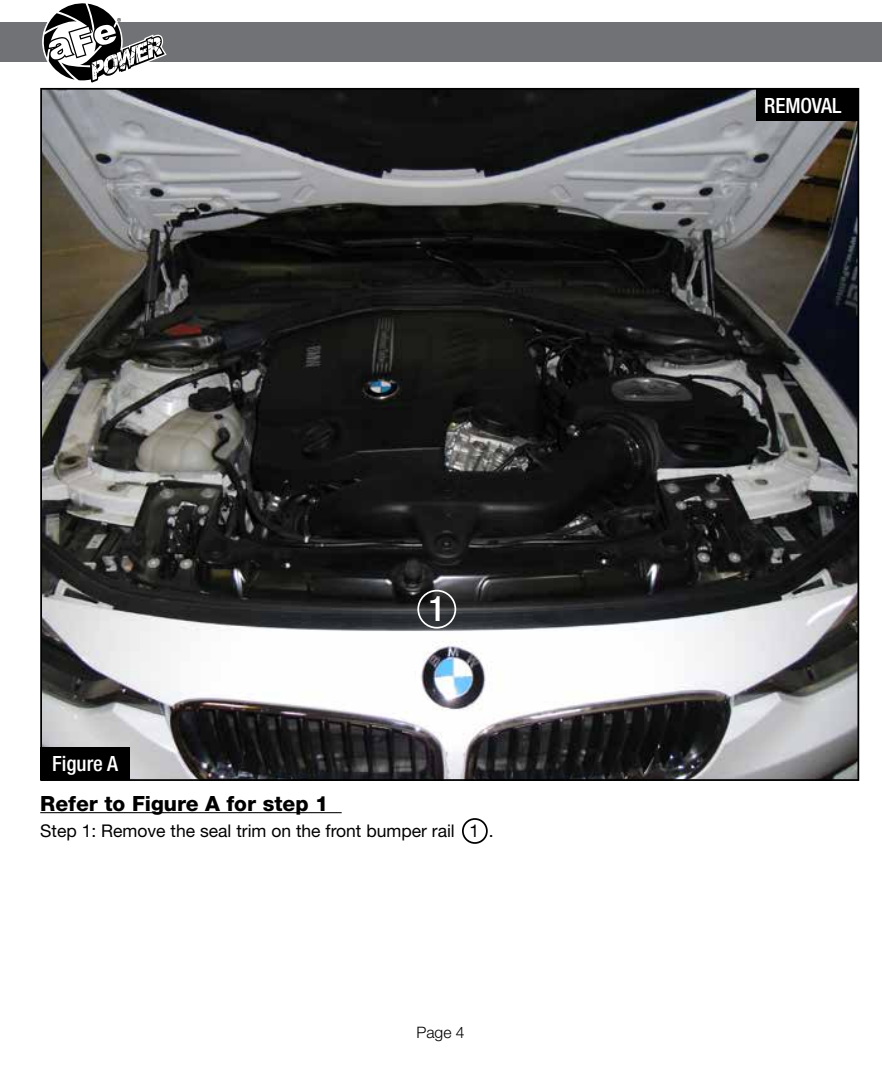
<style>
.page{position:relative;width:882px;height:1071px;background:#fff}
.page>*{position:absolute;margin:0;border:0;box-sizing:border-box;transform-origin:0 0}
.t1{font:500 condensed 35px "Helvetica Neue";color:#fff}
.t2{font:800 21px "Helvetica Neue";color:#000}
.t3{font:500 condensed 21px "Helvetica Neue";color:#fff}
.t4{font:17.5px "Helvetica Neue";color:#000}
.t5{font:300 15.75px "Helvetica Neue";color:#000}
</style>
<div class="page">
<div style="left:0;top:23px;width:882px;height:39px;background:#717275"></div>
<svg style="left:43px;top:3px;width:124px;height:80px"></svg>
<img style="left:43px;top:91px;width:813px;height:687px">
<hr style="left:40px;top:812px;width:302px;height:1px;background:#000">
<div style="left:756px;top:88px;width:103px;height:33px;background:#000"></div>
<div style="left:462px;top:818px;width:26px;height:26px;border:2px solid #000;border-radius:50%"></div>
<div style="left:417px;top:590px;width:39px;height:39px;border:2px solid #fff;border-radius:50%"></div>
<div style="left:40px;top:747px;width:90px;height:33px;background:#000"></div>
<p class="t3" style="left:52px;top:751px;width:67px">Figure A</p>
<h1 class="t1" style="left:428px;top:588px;width:18px">1</h1>
<p class="t2" style="left:40px;top:791px;width:290px">Refer to Figure A for step 1</p>
<p class="t4" style="left:40px;top:820px;width:455px">Step 1: Remove the seal trim on the front bumper rail 1 .</p>
<p class="t5" style="left:416px;top:1023px;width:50px">Page 4</p>
<p class="t3" style="left:764px;top:93px;width:79px">REMOVAL</p>
</div>
